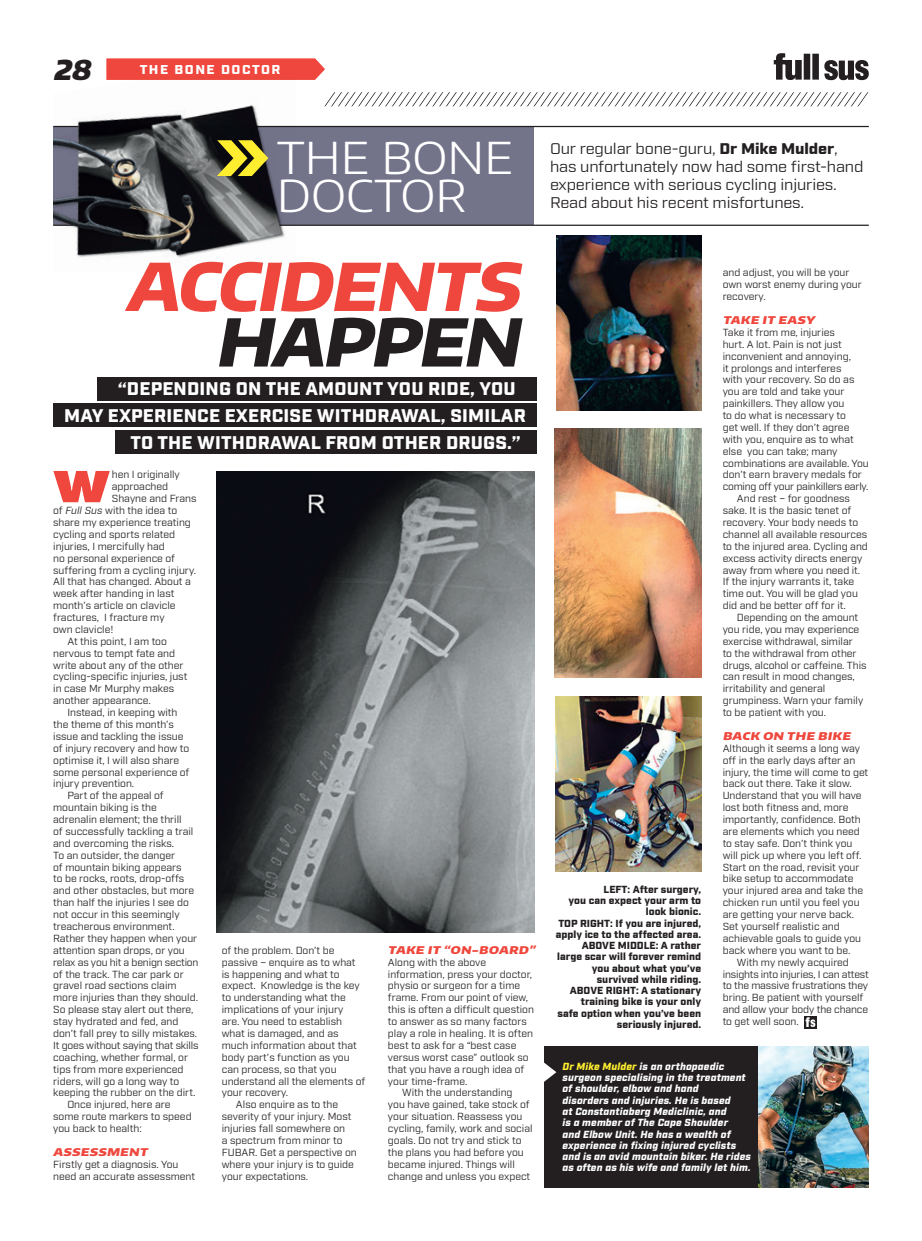
<style>
.page{position:relative;width:922px;height:1241px;background:#fff}
.page>*{position:absolute;margin:0;border:0;box-sizing:border-box;transform-origin:0 0}
.HEAD_1{font:italic 800 65.25px/55.5px "Encode Sans Wide";color:#ef473d;text-align:right}
.BODY_DROP{font:900 57.88px "Encode Sans Wide";color:#ef473d;scale:1.05 1}
.HEAD_SUB{font:300 43.88px/37.9px "Encode Sans";color:#fff;scale:1.09 1}
.STRAP_PG{font:italic 900 27.5px "Encode Sans";color:#231f20}
.PULLQ{font:900 17.88px "Industry";letter-spacing:.01em;color:#fff;scale:1.05 1}
.INTRO{font:15px/18.1px "Industry";letter-spacing:-.01em;color:#231f20;scale:1.1 1}
.STRAP_FEATURE{font:900 12.5px "Industry";letter-spacing:.11em;color:#fff;scale:1.1 1}
.CROSS{font:italic 900 10.62px "Encode Sans";color:#ef473d;scale:1.15 1}
.BODY_INDENT{font:10px/11.9px "Industry";color:#231f20;scale:1.05 1}
.BODY{font:10px/11.9px "Industry";color:#231f20;scale:1.05 1}
.BODY-2{font:italic 900 10px/11.2px "Industry";letter-spacing:.01em;color:#fff;scale:1.05 1}
.BODY_DROP-2{font:10px "Industry";color:#231f20;scale:1.05 1}
.CAPTION_BLACK{font:900 10px/11.2px "Industry";color:#231f20;text-align:right;scale:1.05 1}
.s1{font-weight:900}
.s2{color:#231f20}
.s3{font-style:italic}
.s4{color:#ffee30}
</style>
<div class="page">
<img style="left:217px;top:471px;width:317px;height:461px">
<div style="left:544px;top:1046px;width:214px;height:141px;background:#231f20"></div>
<img style="left:758px;top:1046px;width:110px;height:141px">
<svg style="left:106px;top:58px;width:219px;height:22px;background:#ef4f46"></svg>
<svg style="left:324px;top:92px;width:544px;height:14px"></svg>
<svg style="left:773px;top:53px;width:45px;height:27px"></svg>
<svg style="left:824px;top:60px;width:44px;height:20px"></svg>
<div style="left:53px;top:127px;width:481px;height:97px;background:#73738a"></div>
<hr style="left:53px;top:224px;width:815px;height:2px;background:#231f20">
<hr style="left:53px;top:126px;width:815px;height:1px;background:#231f20">
<img style="left:53px;top:76px;width:242px;height:182px">
<svg style="left:217px;top:140px;width:51px;height:36px;background:#978e29"></svg>
<svg style="left:544px;top:1062px;width:12px;height:20px"></svg>
<img style="left:554px;top:428px;width:147px;height:249px">
<img style="left:555px;top:696px;width:146px;height:175px">
<img style="left:556px;top:235px;width:145px;height:175px">
<svg style="left:804px;top:1016px;width:12px;height:12px"></svg>
<svg style="left:805px;top:1017px;width:10px;height:9px"></svg>
<div style="left:53px;top:403px;width:483px;height:24px;background:#231f20"></div>
<div style="left:97px;top:377px;width:439px;height:23px;background:#231f20"></div>
<div style="left:115px;top:430px;width:421px;height:23px;background:#231f20"></div>
<p class="STRAP_PG" style="left:53px;top:52px;width:45px">28</p>
<p class="STRAP_FEATURE" style="left:140px;top:62px;width:129px">THE BONE DOCTOR</p>
<p class="HEAD_SUB" style="left:277px;top:137px;width:218px">THE BONE<br>DOCTOR</p>
<p class="INTRO" style="left:550px;top:140px;width:286px">Our regular bone-guru, <span class="s1">Dr Mike Mulder</span>, has unfortunately now had some first-hand experience with serious cycling injuries.<br>Read about his recent misfortunes.</p>
<p class="HEAD_1" style="left:125px;top:257px;width:409px">ACCIDENTS<br><span class="s2">HAPPEN</span></p>
<p class="PULLQ" style="left:118px;top:378px;width:380px">“DEPENDING ON THE AMOUNT YOU RIDE, YOU</p>
<p class="PULLQ" style="left:130px;top:431px;width:373px">TO THE WITHDRAWAL FROM OTHER DRUGS.”</p>
<p class="PULLQ" style="left:64px;top:404px;width:441px">MAY EXPERIENCE EXERCISE WITHDRAWAL, SIMILAR</p>
<p class="BODY_DROP" style="left:53px;top:442px;width:56px">w</p>
<p class="BODY_DROP-2" style="left:112px;top:469px;width:66px">hen I originally</p>
<p class="BODY_DROP-2" style="left:112px;top:480px;width:55px">approached</p>
<p class="BODY_DROP-2" style="left:112px;top:492px;width:82px">Shayne and Frans</p>
<p class="BODY_DROP-2" style="left:53px;top:504px;width:120px">of <span class="s3">Full Sus</span> with the idea to</p>
<p class="BODY_DROP-2" style="left:53px;top:516px;width:133px">share my experience treating</p>
<p class="BODY_DROP-2" style="left:53px;top:528px;width:117px">cycling and sports related</p>
<p class="BODY_DROP-2" style="left:53px;top:540px;width:108px">injuries, I mercifully had</p>
<p class="BODY_DROP-2" style="left:53px;top:552px;width:118px">no personal experience of</p>
<p class="BODY_DROP-2" style="left:53px;top:564px;width:137px">suffering from a cycling injury.</p>
<p class="BODY_DROP-2" style="left:53px;top:575px;width:133px">All that has changed. About a</p>
<p class="BODY_DROP-2" style="left:53px;top:587px;width:117px">week after handing in last</p>
<p class="BODY_DROP-2" style="left:53px;top:599px;width:118px">month’s article on clavicle</p>
<p class="BODY_DROP-2" style="left:53px;top:611px;width:108px">fractures, I fracture my</p>
<p class="BODY_DROP-2" style="left:53px;top:623px;width:59px">own clavicle!</p>
<p class="BODY_INDENT" style="left:53px;top:635px;width:129px;text-indent:14px">At this point, I am too nervous to tempt fate and write about any of the other cycling-specific injuries, just in case Mr Murphy makes another appearance.</p>
<p class="BODY_INDENT" style="left:53px;top:706px;width:131px;text-indent:14px">Instead, in keeping with the theme of this month’s issue and tackling the issue of injury recovery and how to optimise it, I will also share some personal experience of injury prevention.</p>
<p class="BODY_INDENT" style="left:53px;top:789px;width:140px;text-indent:14px">Part of the appeal of mountain biking is the adrenalin element; the thrill<br>of successfully tackling a trail and overcoming the risks.<br>To an outsider, the danger<br>of mountain biking appears<br>to be rocks, roots, drop-offs and other obstacles, but more than half the injuries I see do not occur in this seemingly treacherous environment.<br>Rather they happen when your attention span drops, or you relax as you hit a benign section of the track. The car park or gravel road sections claim more injuries than they should.<br>So please stay alert out there, stay hydrated and fed, and don’t fall prey to silly mistakes.<br>It goes without saying that skills coaching, whether formal, or tips from more experienced riders, will go a long way to keeping the rubber on the dirt.</p>
<p class="BODY_INDENT" style="left:53px;top:1098px;width:133px;text-indent:14px">Once injured, here are some route markers to speed you back to health:</p>
<p class="CROSS" style="left:53px;top:1144px;width:86px">ASSESSMENT</p>
<p class="BODY" style="left:53px;top:1158px;width:137px">Firstly get a diagnosis. You need an accurate assessment</p>
<p class="BODY" style="left:222px;top:944px;width:138px">of the problem. Don’t be passive – enquire as to what is happening and what to expect. Knowledge is the key to understanding what the implications of your injury<br>are. You need to establish what is damaged, and as much information about that body part’s function as you can process, so that you understand all the elements of your recovery.</p>
<p class="BODY_INDENT" style="left:222px;top:1098px;width:130px;text-indent:14px">Also enquire as to the severity of your injury. Most injuries fall somewhere on<br>a spectrum from minor to<br>FUBAR. Get a perspective on where your injury is to guide your expectations.</p>
<p class="CROSS" style="left:388px;top:942px;width:131px">TAKE IT “ON-BOARD”</p>
<p class="BODY" style="left:388px;top:956px;width:140px">Along with the above information, press your doctor, physio or surgeon for a time frame. From our point of view, this is often a difficult question to answer as so many factors play a role in healing. It is often best to ask for a “best case versus worst case” outlook so that you have a rough idea of your time-frame.</p>
<p class="BODY_INDENT" style="left:388px;top:1086px;width:139px;text-indent:14px">With the understanding<br>you have gained, take stock of your situation. Reassess you cycling, family, work and social goals. Do not try and stick to the plans you had before you became injured. Things will change and unless you expect</p>
<p class="CAPTION_BLACK" style="left:568px;top:884px;width:128px">LEFT: After surgery,<br>you can expect your arm to look bionic.</p>
<p class="CAPTION_BLACK" style="left:555px;top:917px;width:140px;text-align:left">TOP RIGHT: If you are injured, apply ice to the affected area.</p>
<p class="CAPTION_BLACK" style="left:557px;top:940px;width:138px">ABOVE MIDDLE: A rather large scar will forever remind you about what you’ve survived while riding.</p>
<p class="CAPTION_BLACK" style="left:557px;top:985px;width:138px">ABOVE RIGHT: A stationary training bike is your only safe option when you’ve been seriously injured.</p>
<p class="BODY_INDENT" style="left:722px;top:267px;width:134px">and adjust, you will be your own worst enemy during your recovery.</p>
<p class="CROSS" style="left:722px;top:313px;width:84px">TAKE IT EASY</p>
<p class="BODY" style="left:722px;top:326px;width:141px">Take it from me, injuries<br>hurt. A lot. Pain is not just inconvenient and annoying,<br>it prolongs and interferes<br>with your recovery. So do as you are told and take your painkillers. They allow you<br>to do what is necessary to<br>get well. If they don’t agree with you, enquire as to what else you can take; many combinations are available. You don’t earn bravery medals for coming off your painkillers early.</p>
<p class="BODY_INDENT" style="left:722px;top:493px;width:140px;text-indent:14px">And rest – for goodness sake. It is the basic tenet of recovery. Your body needs to channel all available resources to the injured area. Cycling and excess activity directs energy away from where you need it.<br>If the injury warrants it, take time out. You will be glad you did and be better off for it.</p>
<p class="BODY_INDENT" style="left:722px;top:611px;width:139px;text-indent:14px">Depending on the amount you ride, you may experience exercise withdrawal, similar<br>to the withdrawal from other drugs, alcohol or caffeine. This can result in mood changes, irritability and general grumpiness. Warn your family to be patient with you.</p>
<p class="CROSS" style="left:722px;top:728px;width:115px">BACK ON THE BIKE</p>
<p class="BODY" style="left:722px;top:742px;width:140px">Although it seems a long way off in the early days after an injury, the time will come to get back out there. Take it slow.<br>Understand that you will have lost both fitness and, more importantly, confidence. Both are elements which you need to stay safe. Don’t think you will pick up where you left off.<br>Start on the road, revisit your bike setup to accommodate your injured area and take the chicken run until you feel you are getting your nerve back.<br>Set yourself realistic and achievable goals to guide you back where you want to be.</p>
<p class="BODY_INDENT" style="left:722px;top:956px;width:141px;text-indent:14px">With my newly acquired insights into injuries, I can attest to the massive frustrations they bring. Be patient with yourself and allow your body the chance to get well soon.</p>
<p class="BODY-2" style="left:562px;top:1061px;width:181px"><span class="s4">Dr Mike Mulder</span> is an orthopaedic surgeon specialising in the treatment of shoulder, elbow and hand<br>disorders and injuries. He is based<br>at Constantiaberg Mediclinic, and<br>is a member of The Cape Shoulder<br>and Elbow Unit. He has a wealth of experience in fixing injured cyclists and is an avid mountain biker. He rides as often as his wife and family let him.</p>
</div>
